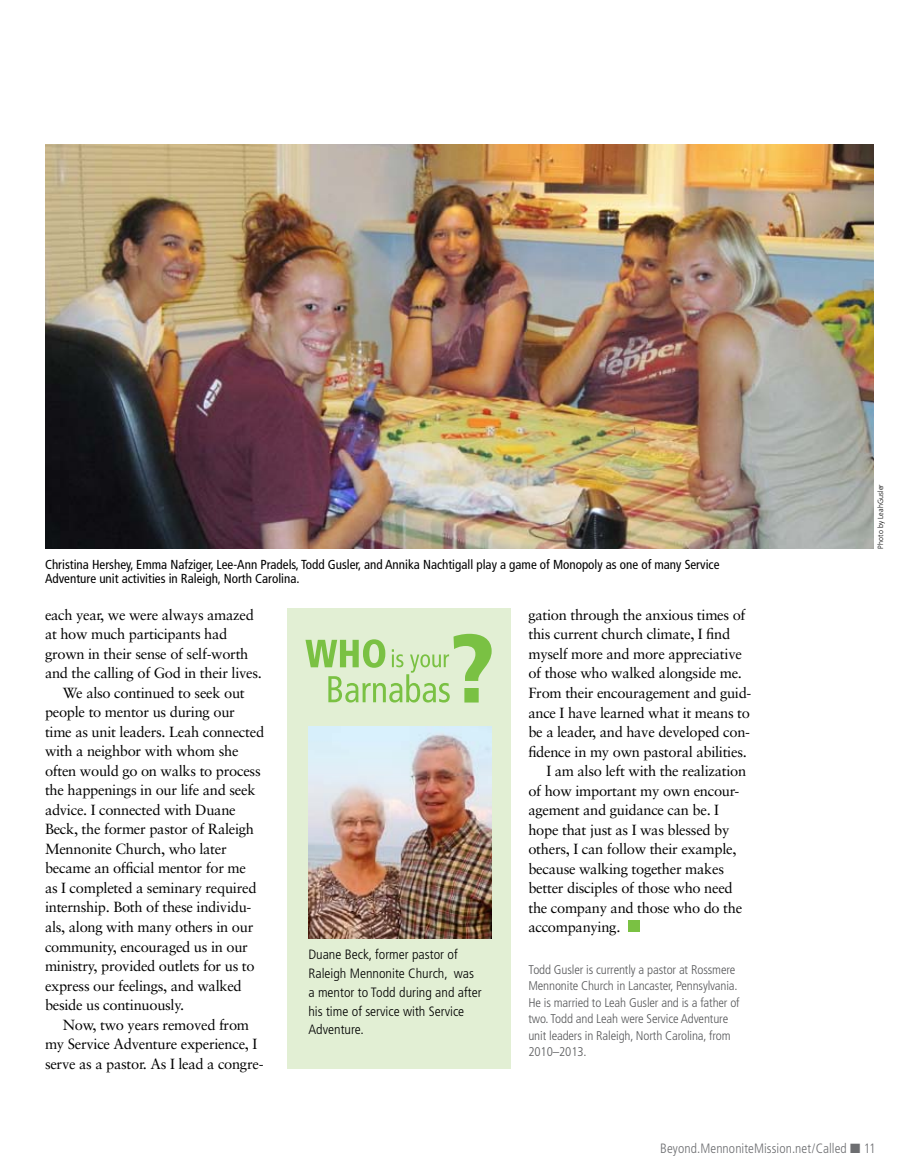
<style>
.page{position:relative;width:918px;height:1175px;background:#fff}
.page>*{position:absolute;margin:0;border:0;box-sizing:border-box;transform-origin:0 0}
.t1{font:14.7px "Sabon";letter-spacing:-.02em;color:#000}
.t2{font:300 condensed 13.5px/18.8px "Frutiger";color:#000;scale:1.04 1}
.t3{font:300 condensed 13.5px "Frutiger";letter-spacing:.005em;color:#6d6e71}
.t4{font:condensed 13.05px/14.4px "Frutiger";color:#000}
.t5{font:300 condensed 12.6px/16.5px "Frutiger";letter-spacing:-.01em;color:#58595b}
.t6{font:300 7.5px "Frutiger";letter-spacing:.015em;color:#000;scale:.95 1}
</style>
<div class="page">
<div style="left:628px;top:920px;width:12px;height:12px;background:#7ac143"></div>
<img style="left:45px;top:144px;width:828px;height:404px">
<div style="left:287px;top:608px;width:223px;height:460px;background:#e2efd4"></div>
<img style="left:308px;top:726px;width:184px;height:212px">
<svg style="left:305px;top:634px;width:187px;height:68px"></svg>
<p class="t4" style="left:45px;top:557px;width:676px">Christina Hershey, Emma Nafziger, Lee-Ann Pradels, Todd Gusler, and Annika Nachtigall play a game of Monopoly as one of many Service<br>Adventure unit activities in Raleigh, North Carolina.</p>
<p class="t1" style="left:45px;top:606px;width:210px">each year, we were always amazed</p>
<p class="t1" style="left:45px;top:625px;width:184px">at how much participants had</p>
<p class="t1" style="left:45px;top:645px;width:205px">grown in their sense of self-worth</p>
<p class="t1" style="left:45px;top:664px;width:219px">and the calling of God in their lives.</p>
<p class="t1" style="left:63px;top:684px;width:183px">We also continued to seek out</p>
<p class="t1" style="left:45px;top:703px;width:191px">people to mentor us during our</p>
<p class="t1" style="left:45px;top:723px;width:221px">time as unit leaders. Leah connected</p>
<p class="t1" style="left:45px;top:742px;width:195px">with a neighbor with whom she</p>
<p class="t1" style="left:45px;top:762px;width:217px">often would go on walks to process</p>
<p class="t1" style="left:45px;top:781px;width:212px">the happenings in our life and seek</p>
<p class="t1" style="left:45px;top:801px;width:192px">advice. I connected with Duane</p>
<p class="t1" style="left:45px;top:820px;width:211px">Beck, the former pastor of Raleigh</p>
<p class="t1" style="left:45px;top:840px;width:183px">Mennonite Church, who later</p>
<p class="t1" style="left:45px;top:859px;width:203px">became an official mentor for me</p>
<p class="t1" style="left:45px;top:879px;width:213px">as I completed a seminary required</p>
<p class="t1" style="left:45px;top:898px;width:208px">internship. Both of these individu-</p>
<p class="t1" style="left:45px;top:918px;width:210px">als, along with many others in our</p>
<p class="t1" style="left:45px;top:937px;width:205px">community, encouraged us in our</p>
<p class="t1" style="left:45px;top:957px;width:211px">ministry, provided outlets for us to</p>
<p class="t1" style="left:45px;top:976px;width:198px">express our feelings, and walked</p>
<p class="t1" style="left:45px;top:996px;width:141px">beside us continuously.</p>
<p class="t1" style="left:63px;top:1015px;width:188px">Now, two years removed from</p>
<p class="t1" style="left:45px;top:1035px;width:214px">my Service Adventure experience, I</p>
<p class="t1" style="left:45px;top:1054px;width:220px">serve as a pastor. As I lead a congre-</p>
<p class="t2" style="left:308px;top:945px;width:168px">Duane Beck, former pastor of<br>Raleigh Mennonite Church, was a mentor to Todd during and after his time of service with Service<br>Adventure.</p>
<p class="t1" style="left:528px;top:606px;width:219px">gation through the anxious times of</p>
<p class="t1" style="left:528px;top:625px;width:203px">this current church climate, I find</p>
<p class="t1" style="left:528px;top:645px;width:215px">myself more and more appreciative</p>
<p class="t1" style="left:528px;top:664px;width:215px">of those who walked alongside me.</p>
<p class="t1" style="left:528px;top:684px;width:225px">From their encouragement and guid-</p>
<p class="t1" style="left:528px;top:703px;width:223px">ance I have learned what it means to</p>
<p class="t1" style="left:528px;top:723px;width:223px">be a leader, and have developed con-</p>
<p class="t1" style="left:528px;top:742px;width:220px">fidence in my own pastoral abilities.</p>
<p class="t1" style="left:546px;top:762px;width:201px">I am also left with the realization</p>
<p class="t1" style="left:528px;top:781px;width:212px">of how important my own encour-</p>
<p class="t1" style="left:528px;top:801px;width:192px">agement and guidance can be. I</p>
<p class="t1" style="left:528px;top:820px;width:203px">hope that just as I was blessed by</p>
<p class="t1" style="left:528px;top:840px;width:210px">others, I can follow their example,</p>
<p class="t1" style="left:528px;top:859px;width:197px">because walking together makes</p>
<p class="t1" style="left:528px;top:879px;width:206px">better disciples of those who need</p>
<p class="t1" style="left:528px;top:898px;width:215px">the company and those who do the</p>
<p class="t1" style="left:528px;top:918px;width:94px">accompanying.</p>
<p class="t5" style="left:528px;top:961px;width:213px">Todd Gusler is currently a pastor at Rossmere Mennonite Church in Lancaster, Pennsylvania.<br>He is married to Leah Gusler and is a father of two. Todd and Leah were Service Adventure unit leaders in Raleigh, North Carolina, from 2010–2013.</p>
<p class="t6" style="left:876px;top:548px;width:69px;rotate:-90deg">Photo by LeahGusler</p>
<p class="t3" style="left:660px;top:1140px;width:217px">Beyond.MennoniteMission.net/Called ■ 11</p>
</div>
